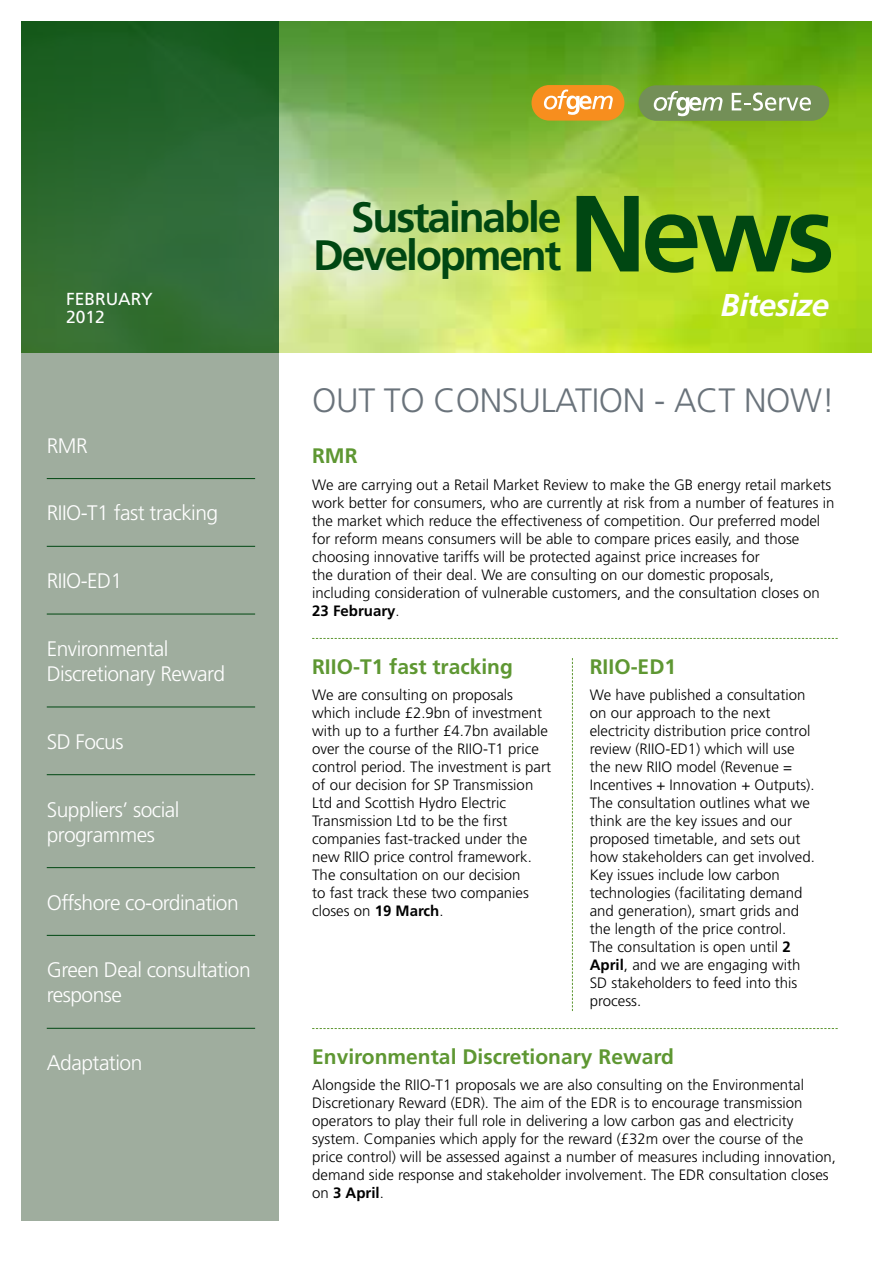
<style>
.page{position:relative;width:893px;height:1263px;background:#fff}
.page>*{position:absolute;margin:0;border:0;box-sizing:border-box;transform-origin:0 0}
.t1{font:700 108.15px "Frutiger LT Std";color:#004712}
.t2{font:700 42.6px/38.5px "Frutiger LT Std";letter-spacing:-.05em;color:#004712;text-align:right}
.t3{font:300 33.75px "Frutiger LT Std";letter-spacing:-.01em;color:#6a737b}
.t4{font:italic 700 31.5px "Frutiger LT Std";letter-spacing:-.025em;color:#fff}
.t5{font:300 21px/25.2px "Frutiger LT Std";letter-spacing:-.025em;color:#fff}
.t6{font:700 21px "Frutiger LT Std";color:#5e9732}
.t7{font:17.4px/17.4px "Frutiger LT Std";color:#fff}
.t8{font:300 15px/18px "Frutiger LT Std";color:#000}
.s1{font-weight:700}
</style>
<div class="page">
<img style="left:279px;top:21px;width:592px;height:332px">
<div style="left:639px;top:85px;width:190px;height:36px;background:#738f57;border-radius:18px"></div>
<svg style="left:654px;top:91px;width:68px;height:25px"></svg>
<svg style="left:732px;top:93px;width:79px;height:18px"></svg>
<div style="left:531px;top:85px;width:93px;height:36px;background:#f78e1e;border-radius:18px"></div>
<svg style="left:544px;top:90px;width:69px;height:25px"></svg>
<div style="left:21px;top:353px;width:258px;height:867px;background:#9fad9e"></div>
<div style="left:21px;top:21px;width:258px;height:332px;background:linear-gradient(to bottom,#195c23,#3a723b)"></div>
<hr style="left:47px;top:478px;width:208px;height:1px;background:#004712">
<hr style="left:47px;top:546px;width:208px;height:1px;background:#004712">
<hr style="left:47px;top:614px;width:208px;height:1px;background:#004712">
<hr style="left:47px;top:707px;width:208px;height:1px;background:#004712">
<hr style="left:47px;top:774px;width:208px;height:1px;background:#004712">
<hr style="left:47px;top:867px;width:208px;height:1px;background:#004712">
<hr style="left:47px;top:935px;width:208px;height:1px;background:#004712">
<hr style="left:47px;top:1028px;width:208px;height:1px;background:#004712">
<svg style="left:312px;top:638px;width:526px;height:1px"></svg>
<svg style="left:572px;top:658px;width:1px;height:353px"></svg>
<svg style="left:312px;top:1028px;width:526px;height:1px"></svg>
<p class="t7" style="left:66px;top:291px;width:88px">FEBRUARY<br>2012</p>
<h3 class="t5" style="left:47px;top:433px;width:42px">RMR</h3>
<h3 class="t5" style="left:47px;top:501px;width:173px">RIIO-T1 fast tracking</h3>
<h3 class="t5" style="left:47px;top:569px;width:77px">RIIO-ED1</h3>
<h3 class="t5" style="left:47px;top:636px;width:180px">Environmental<br>Discretionary Reward</h3>
<h3 class="t5" style="left:47px;top:729px;width:78px">SD Focus</h3>
<h3 class="t5" style="left:47px;top:797px;width:134px">Suppliers’ social programmes</h3>
<h3 class="t5" style="left:47px;top:890px;width:194px">Offshore co-ordination</h3>
<h3 class="t5" style="left:47px;top:958px;width:205px">Green Deal consultation response</h3>
<h3 class="t5" style="left:47px;top:1050px;width:97px">Adaptation</h3>
<h2 class="t2" style="left:313px;top:198px;width:250px">Sustainable<br>Development</h2>
<h1 class="t1" style="left:569px;top:170px;width:268px">News</h1>
<h3 class="t4" style="left:721px;top:286px;width:110px">Bitesize</h3>
<h3 class="t3" style="left:312px;top:381px;width:524px">OUT TO CONSULATION - ACT NOW!</h3>
<h3 class="t6" style="left:312px;top:444px;width:47px">RMR</h3>
<p class="t8" style="left:312px;top:476px;width:524px">We are carrying out a Retail Market Review to make the GB energy retail markets work better for consumers, who are currently at risk from a number of features in the market which reduce the effectiveness of competition. Our preferred model for reform means consumers will be able to compare prices easily, and those choosing innovative tariffs will be protected against price increases for<br>the duration of their deal. We are consulting on our domestic proposals, including consideration of vulnerable customers, and the consultation closes on <span class="s1">23 February</span>.</p>
<h3 class="t6" style="left:312px;top:654px;width:202px">RIIO-T1 fast tracking</h3>
<p class="t8" style="left:312px;top:686px;width:240px">We are consulting on proposals which include £2.9bn of investment with up to a further £4.7bn available over the course of the RIIO-T1 price control period. The investment is part of our decision for SP Transmission Ltd and Scottish Hydro Electric Transmission Ltd to be the first companies fast-tracked under the new RIIO price control framework.<br>The consultation on our decision<br>to fast track these two companies closes on <span class="s1">19 March</span>.</p>
<h3 class="t6" style="left:590px;top:654px;width:88px">RIIO-ED1</h3>
<p class="t8" style="left:590px;top:686px;width:227px">We have published a consultation on our approach to the next electricity distribution price control review (RIIO-ED1) which will use the new RIIO model (Revenue =<br>Incentives + Innovation + Outputs).<br>The consultation outlines what we think are the key issues and our proposed timetable, and sets out how stakeholders can get involved.<br>Key issues include low carbon technologies (facilitating demand and generation), smart grids and the length of the price control.<br>The consultation is open until <span class="s1">2<br>April</span>, and we are engaging with<br>SD stakeholders to feed into this process.</p>
<h3 class="t6" style="left:312px;top:1044px;width:363px">Environmental Discretionary Reward</h3>
<p class="t8" style="left:312px;top:1076px;width:525px">Alongside the RIIO-T1 proposals we are also consulting on the Environmental Discretionary Reward (EDR). The aim of the EDR is to encourage transmission operators to play their full role in delivering a low carbon gas and electricity system. Companies which apply for the reward (£32m over the course of the price control) will be assessed against a number of measures including innovation, demand side response and stakeholder involvement. The EDR consultation closes on <span class="s1">3 April</span>.</p>
</div>
